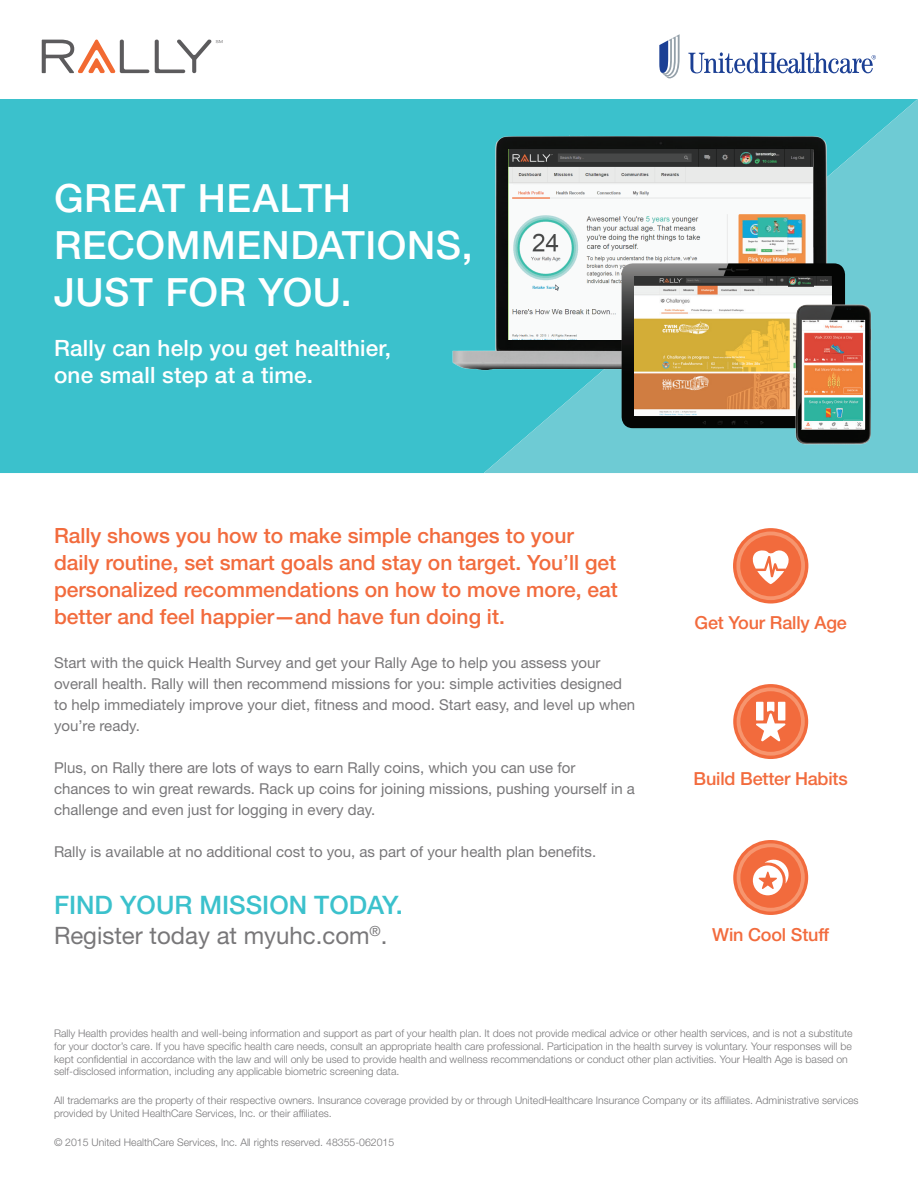
<style>
.page{position:relative;width:918px;height:1188px;background:#fff}
.page>*{position:absolute;margin:0;border:0;box-sizing:border-box;transform-origin:0 0}
.Intro_Copy{font:500 39px/46.8px "Helvetica Neue LT Std";letter-spacing:.015em;color:#fff}
.Intro_Copy-2{font:500 25.5px "Helvetica Neue LT Std";color:#3bc1cc}
.Intro_Copy-3{font:24px "Helvetica Neue LT Std";color:#787779}
.Intro_Copy-4{font:500 22.5px/27px "Helvetica Neue LT Std";letter-spacing:.01em;color:#fff}
.Intro_Copy-5{font:500 21px/27px "Helvetica Neue LT Std";color:#f26b3d}
.Intro_Copy-6{font:500 18px "Helvetica Neue LT Std";letter-spacing:-.01em;color:#f26b3d}
.Intro_Copy-7{font:15px/21px "Helvetica Neue LT Std";color:#787779}
.Sources_Disclaimer_C{font:300 10.5px/12.6px "Helvetica Neue LT Std";color:#787779}
</style>
<div class="page">
<div style="left:0;top:99px;width:484px;height:374px;background:#3bc1cc"></div>
<svg style="left:484px;top:99px;width:434px;height:374px;background:#67c9d2"></svg>
<svg style="left:733px;top:840px;width:75px;height:75px"></svg>
<svg style="left:737px;top:843px;width:68px;height:69px"></svg>
<svg style="left:733px;top:684px;width:75px;height:75px"></svg>
<svg style="left:737px;top:687px;width:68px;height:69px"></svg>
<svg style="left:733px;top:528px;width:75px;height:76px"></svg>
<svg style="left:736px;top:532px;width:69px;height:68px"></svg>
<svg style="left:42px;top:40px;width:107px;height:33px"></svg>
<svg style="left:155px;top:40px;width:68px;height:33px"></svg>
<svg style="left:688px;top:52px;width:188px;height:21px"></svg>
<svg style="left:659px;top:34px;width:21px;height:44px"></svg>
<img style="left:427px;top:99px;width:447px;height:294px">
<img style="left:509px;top:150px;width:304px;height:189px">
<img style="left:622px;top:263px;width:223px;height:165px">
<img style="left:635px;top:276px;width:197px;height:140px">
<img style="left:788px;top:276px;width:25px;height:10px">
<img style="left:793px;top:302px;width:81px;height:145px">
<img style="left:802px;top:320px;width:63px;height:101px">
<img style="left:802px;top:421px;width:63px;height:8px">
<p class="Intro_Copy" style="left:54px;top:175px;width:420px">GREAT HEALTH<br>RECOMMENDATIONS,<br>JUST FOR YOU.</p>
<p class="Intro_Copy-4" style="left:54px;top:335px;width:338px">Rally can help you get healthier, one small step at a time.</p>
<p class="Intro_Copy-5" style="left:54px;top:522px;width:565px">Rally shows you how to make simple changes to your daily routine, set smart goals and stay on target. You’ll get personalized recommendations on how to move more, eat better and feel happier—and have fun doing it.</p>
<p class="Intro_Copy-7" style="left:54px;top:652px;width:583px">Start with the quick Health Survey and get your Rally Age to help you assess your overall health. Rally will then recommend missions for you: simple activities designed to help immediately improve your diet, fitness and mood. Start easy, and level up when you’re ready.</p>
<p class="Intro_Copy-7" style="left:54px;top:757px;width:582px">Plus, on Rally there are lots of ways to earn Rally coins, which you can use for chances to win great rewards. Rack up coins for joining missions, pushing yourself in a challenge and even just for logging in every day.</p>
<p class="Intro_Copy-7" style="left:54px;top:841px;width:544px">Rally is available at no additional cost to you, as part of your health plan benefits.</p>
<p class="Intro_Copy-2" style="left:54px;top:890px;width:351px">FIND YOUR MISSION TODAY.</p>
<p class="Intro_Copy-3" style="left:54px;top:922px;width:335px">Register today at myuhc.com<sup>®</sup>.</p>
<p class="Intro_Copy-6" style="left:695px;top:612px;width:154px">Get Your Rally Age</p>
<p class="Intro_Copy-6" style="left:694px;top:768px;width:156px">Build Better Habits</p>
<p class="Intro_Copy-6" style="left:712px;top:924px;width:119px">Win Cool Stuff</p>
<p class="Sources_Disclaimer_C" style="left:54px;top:1027px;width:800px">Rally Health provides health and well-being information and support as part of your health plan. It does not provide medical advice or other health services, and is not a substitute for your doctor’s care. If you have specific health care needs, consult an appropriate health care professional. Participation in the health survey is voluntary. Your responses will be kept confidential in accordance with the law and will only be used to provide health and wellness recommendations or conduct other plan activities. Your Health Age is based on self-disclosed information, including any applicable biometric screening data.</p>
<p class="Sources_Disclaimer_C" style="left:54px;top:1094px;width:806px">All trademarks are the property of their respective owners. Insurance coverage provided by or through UnitedHealthcare Insurance Company or its affiliates. Administrative services provided by United HealthCare Services, Inc. or their affiliates.</p>
<p class="Sources_Disclaimer_C" style="left:54px;top:1136px;width:342px">© 2015 United HealthCare Services, Inc. All rights reserved. 48355-062015</p>
</div>
